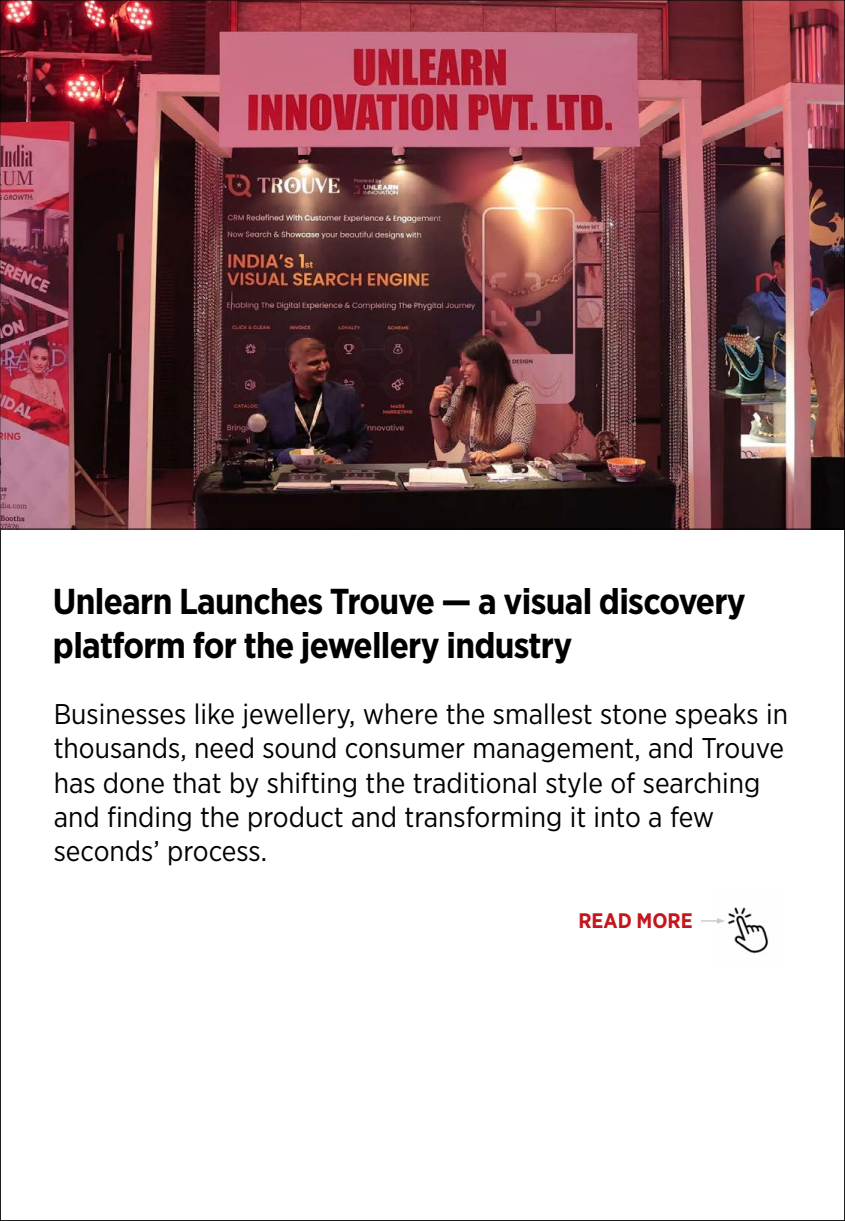
<style>
.page{position:relative;width:845px;height:1221px;background:#fff}
.page>*{position:absolute;margin:0;border:0;box-sizing:border-box;transform-origin:0 0}
.t1{font:700 36px/43.2px "Gotham Narrow";letter-spacing:-.02em;color:#000}
.t2{font:28.5px/34.2px "Gotham Narrow";color:#000}
.t3{font:700 21px "Gotham Narrow";color:#c4161c}
</style>
<div class="page">
<img style="left:717px;top:907px;width:52px;height:47px">
<svg style="left:701px;top:918px;width:23px;height:5px"></svg>
<img style="left:0;top:0;width:844px;height:529px">
<p class="t1" style="left:53px;top:580px;width:694px">Unlearn Launches Trouve — a visual discovery platform for the jewellery industry</p>
<p class="t2" style="left:54px;top:696px;width:735px">Businesses like jewellery, where the smallest stone speaks in thousands, need sound consumer management, and Trouve has done that by shifting the traditional style of searching and finding the product and transforming it into a few seconds’ process.</p>
<p class="t3" style="left:578px;top:907px;width:116px">READ MORE</p>
</div>
